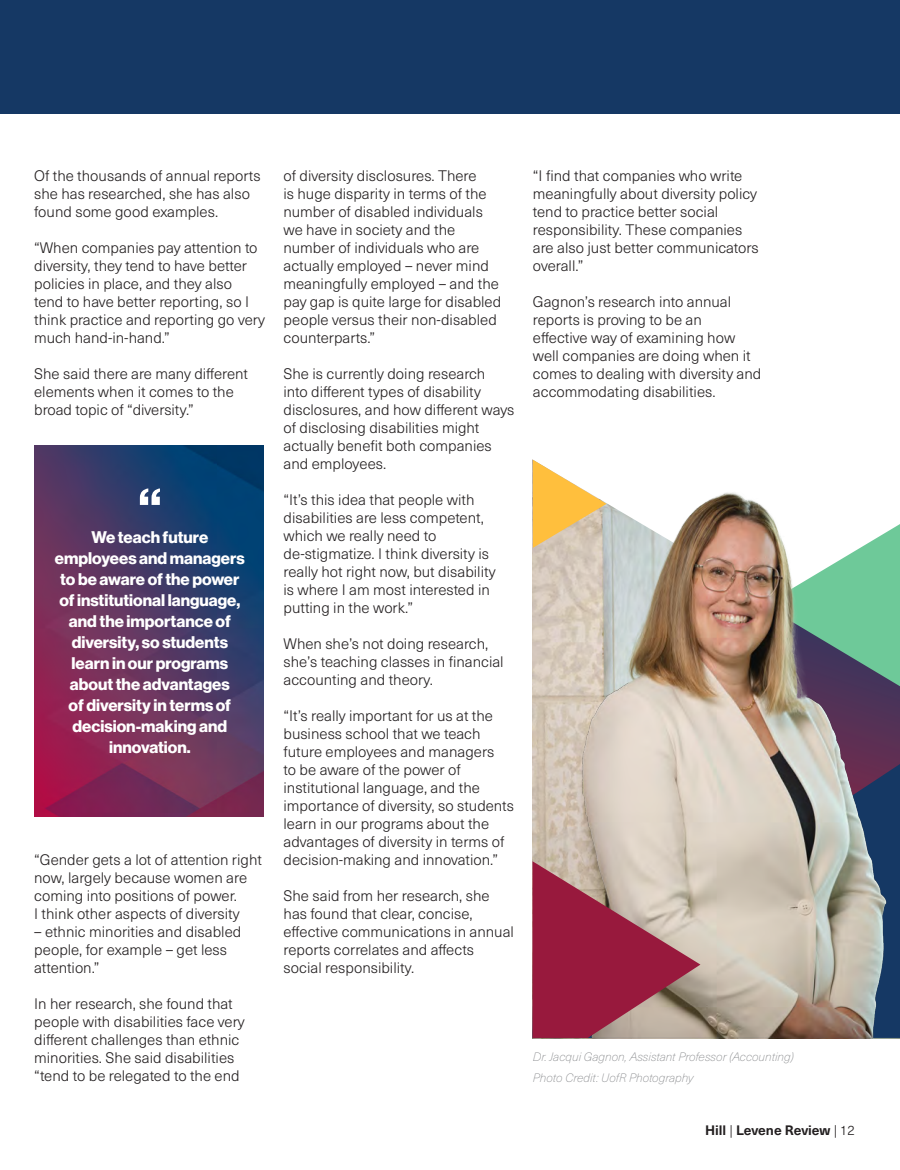
<style>
.page{position:relative;width:900px;height:1170px;background:#fff}
.page>*{position:absolute;margin:0;border:0;box-sizing:border-box;transform-origin:0 0}
._3_Column_Body{font:55.5px "N Haas Grotesk DS Pro 75 Bd";color:#fff}
._3_Column_Body-2{font:16.5px/21px "N Haas Grotesk DS Pro 75 Bd";color:#fff;text-align:center}
._3_Column_Body-3{font:300 15px/18px "Neue Haas Unica W1 G";color:#231f20}
.t1{font:700 13.5px "Neue Haas Unica W1 G";color:#231f20}
.Small_Italic{font:italic 100 12px "Neue Haas Unica W1 G";color:#808285}
.s1{font-weight:300}
</style>
<div class="page">
<img style="left:34px;top:446px;width:230px;height:370px">
<div style="left:0;top:0;width:900px;height:114px;background:#153864"></div>
<img style="left:533px;top:460px;width:367px;height:578px">
<svg style="left:533px;top:861px;width:167px;height:177px;background:#a95c6a"></svg>
<p class="_3_Column_Body-3" style="left:34px;top:166px;width:228px">Of the thousands of annual reports she has researched, she has also found some good examples.</p>
<p class="_3_Column_Body-3" style="left:34px;top:238px;width:232px">“When companies pay attention to diversity, they tend to have better policies in place, and they also tend to have better reporting, so I think practice and reporting go very much hand-in-hand.”</p>
<p class="_3_Column_Body-3" style="left:34px;top:364px;width:215px">She said there are many different elements when it comes to the broad topic of “diversity.”</p>
<p class="_3_Column_Body" style="left:138px;top:476px;width:25px">“</p>
<p class="_3_Column_Body-2" style="left:55px;top:527px;width:191px">We teach future employees and managers to be aware of the power of institutional language, and the importance of diversity, so students learn in our programs about the advantages<br>of diversity in terms of decision-making and innovation.</p>
<p class="_3_Column_Body-3" style="left:34px;top:850px;width:229px">“Gender gets a lot of attention right now, largely because women are coming into positions of power.<br>I think other aspects of diversity</p>
<p class="_3_Column_Body-3" style="left:34px;top:922px;width:209px">– ethnic minorities and disabled people, for example – get less attention.”</p>
<p class="_3_Column_Body-3" style="left:34px;top:994px;width:212px">In her research, she found that people with disabilities face very different challenges than ethnic minorities. She said disabilities “tend to be relegated to the end</p>
<p class="_3_Column_Body-3" style="left:284px;top:166px;width:219px">of diversity disclosures. There<br>is huge disparity in terms of the number of disabled individuals we have in society and the number of individuals who are actually employed – never mind meaningfully employed – and the pay gap is quite large for disabled people versus their non-disabled counterparts.”</p>
<p class="_3_Column_Body-3" style="left:284px;top:364px;width:232px">She is currently doing research<br>into different types of disability disclosures, and how different ways of disclosing disabilities might actually benefit both companies and employees.</p>
<p class="_3_Column_Body-3" style="left:284px;top:490px;width:214px">“It’s this idea that people with disabilities are less competent, which we really need to de-stigmatize. I think diversity is really hot right now, but disability is where I am most interested in putting in the work.”</p>
<p class="_3_Column_Body-3" style="left:284px;top:634px;width:222px">When she’s not doing research, she’s teaching classes in financial accounting and theory.</p>
<p class="_3_Column_Body-3" style="left:284px;top:706px;width:232px">“It’s really important for us at the business school that we teach future employees and managers<br>to be aware of the power of institutional language, and the importance of diversity, so students learn in our programs about the advantages of diversity in terms of decision-making and innovation.”</p>
<p class="_3_Column_Body-3" style="left:284px;top:886px;width:232px">She said from her research, she has found that clear, concise, effective communications in annual reports correlates and affects social responsibility.</p>
<p class="_3_Column_Body-3" style="left:533px;top:166px;width:227px">“I find that companies who write meaningfully about diversity policy tend to practice better social responsibility. These companies are also just better communicators overall.”</p>
<p class="_3_Column_Body-3" style="left:533px;top:292px;width:230px">Gagnon’s research into annual reports is proving to be an<br>effective way of examining how well companies are doing when it comes to dealing with diversity and accommodating disabilities.</p>
<p class="Small_Italic" style="left:533px;top:1049px;width:262px">Dr. Jacqui Gagnon, Assistant Professor (Accounting)</p>
<p class="Small_Italic" style="left:533px;top:1070px;width:162px">Photo Credit: UofR Photography</p>
<p class="t1" style="left:705px;top:1120px;width:151px">Hill <span class="s1">|</span> Levene Review <span class="s1">| 12</span></p>
</div>
